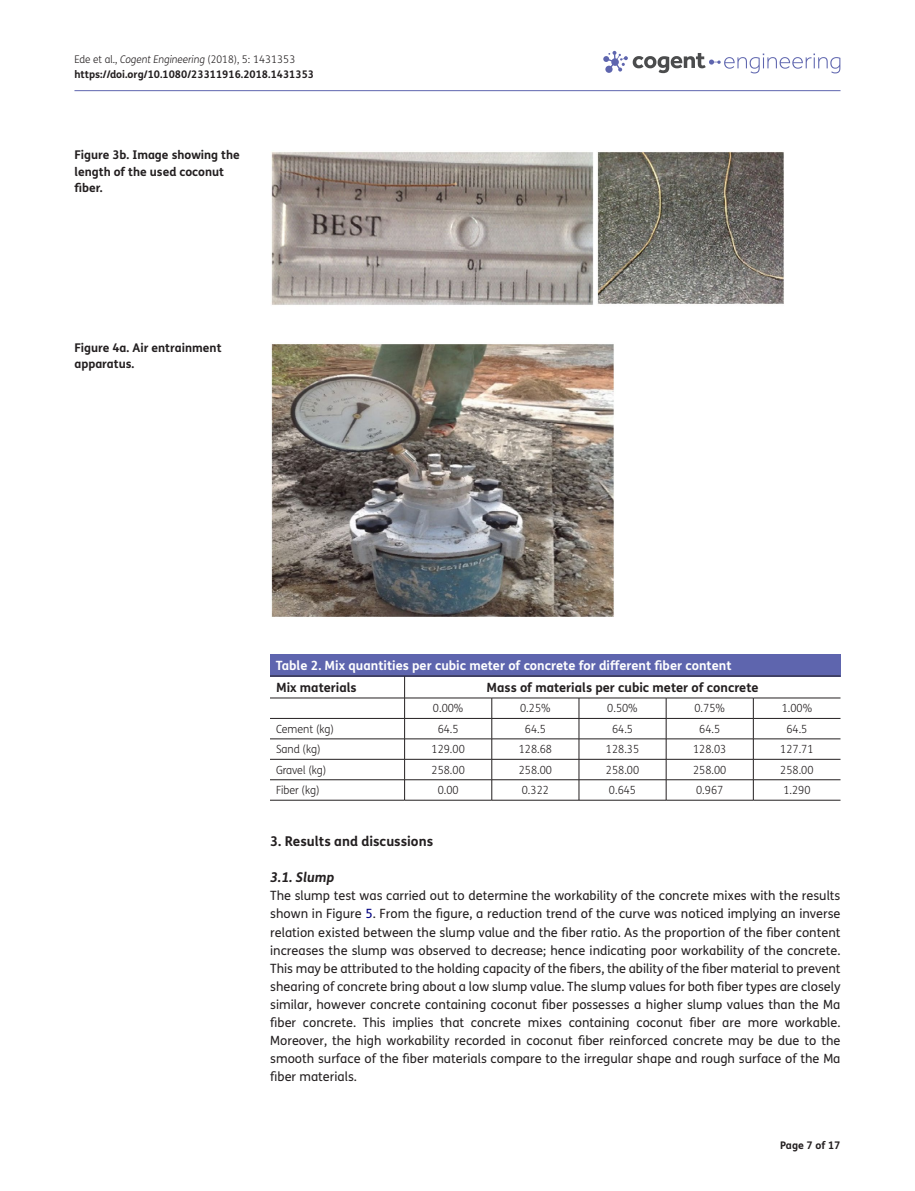
<style>
.page{position:relative;width:915px;height:1191px;background:#fff}
.page>*{position:absolute;margin:0;border:0;box-sizing:border-box;transform-origin:0 0}
.t1{font:700 13.5px "FS Me Pro";color:#231f20}
.t2{font:italic 700 13.5px "FS Me Pro";color:#231f20}
.t3{font:12.75px/18px "FS Me Pro";color:#231f20;text-align:justify}
.t4{font:700 12.75px "FS Me Pro";color:#fff}
.t5{font:700 12.75px "FS Me Pro";color:#231f20}
.t6{font:700 12px/16.5px "FS Me Pro";color:#231f20}
.t7{font:300 11.25px "FS Me Pro";color:#231f20;scale:.95 1}
.t8{font:700 10.5px/15px "FS Me Pro";color:#231f20}
.s1{font-weight:300}
.s2{font-weight:300;font-style:italic}
.s3{color:#000080}
</style>
<div class="page">
<hr style="left:74px;top:90px;width:766px;height:1px;background:#5e65ae">
<svg style="left:603px;top:51px;width:237px;height:22px"></svg>
<img style="left:271px;top:151px;width:513px;height:154px">
<img style="left:271px;top:344px;width:343px;height:273px">
<div style="left:270px;top:654px;width:570px;height:22px;background:#5e65ae"></div>
<hr style="left:270px;top:676px;width:570px;height:1px;background:#231f20">
<hr style="left:270px;top:697px;width:134px;height:1px;background:#231f20">
<hr style="left:404px;top:697px;width:87px;height:1px;background:#231f20">
<hr style="left:491px;top:697px;width:87px;height:1px;background:#231f20">
<hr style="left:578px;top:697px;width:88px;height:1px;background:#231f20">
<hr style="left:666px;top:697px;width:87px;height:1px;background:#231f20">
<hr style="left:753px;top:697px;width:87px;height:1px;background:#231f20">
<hr style="left:270px;top:718px;width:134px;height:1px;background:#231f20">
<hr style="left:404px;top:718px;width:87px;height:1px;background:#231f20">
<hr style="left:491px;top:718px;width:87px;height:1px;background:#231f20">
<hr style="left:578px;top:718px;width:88px;height:1px;background:#231f20">
<hr style="left:666px;top:718px;width:87px;height:1px;background:#231f20">
<hr style="left:753px;top:718px;width:87px;height:1px;background:#231f20">
<hr style="left:270px;top:738px;width:134px;height:1px;background:#231f20">
<hr style="left:404px;top:738px;width:87px;height:1px;background:#231f20">
<hr style="left:491px;top:738px;width:87px;height:1px;background:#231f20">
<hr style="left:578px;top:738px;width:88px;height:1px;background:#231f20">
<hr style="left:666px;top:738px;width:87px;height:1px;background:#231f20">
<hr style="left:753px;top:738px;width:87px;height:1px;background:#231f20">
<hr style="left:270px;top:759px;width:134px;height:1px;background:#231f20">
<hr style="left:404px;top:759px;width:87px;height:1px;background:#231f20">
<hr style="left:491px;top:759px;width:87px;height:1px;background:#231f20">
<hr style="left:578px;top:759px;width:88px;height:1px;background:#231f20">
<hr style="left:666px;top:759px;width:87px;height:1px;background:#231f20">
<hr style="left:753px;top:759px;width:87px;height:1px;background:#231f20">
<hr style="left:270px;top:779px;width:134px;height:1px;background:#231f20">
<hr style="left:270px;top:800px;width:134px;height:1px;background:#231f20">
<hr style="left:404px;top:779px;width:87px;height:1px;background:#231f20">
<svg style="left:404px;top:676px;width:1px;height:124px"></svg>
<hr style="left:404px;top:800px;width:87px;height:1px;background:#231f20">
<hr style="left:491px;top:779px;width:87px;height:1px;background:#231f20">
<svg style="left:491px;top:698px;width:1px;height:102px"></svg>
<hr style="left:491px;top:800px;width:87px;height:1px;background:#231f20">
<hr style="left:578px;top:779px;width:88px;height:1px;background:#231f20">
<svg style="left:578px;top:698px;width:1px;height:102px"></svg>
<hr style="left:578px;top:800px;width:88px;height:1px;background:#231f20">
<hr style="left:666px;top:779px;width:87px;height:1px;background:#231f20">
<svg style="left:665px;top:698px;width:1px;height:102px"></svg>
<hr style="left:666px;top:800px;width:87px;height:1px;background:#231f20">
<hr style="left:753px;top:779px;width:87px;height:1px;background:#231f20">
<svg style="left:752px;top:698px;width:1px;height:102px"></svg>
<hr style="left:753px;top:800px;width:87px;height:1px;background:#231f20">
<p class="t8" style="left:74px;top:51px;width:241px"><span class="s1">Ede et al.,</span> <span class="s2">Cogent Engineering</span> <span class="s1">(2018), 5: 1431353 </span>https://doi.org/10.1080/23311916.2018.1431353</p>
<p class="t6" style="left:74px;top:146px;width:167px">Figure 3b. Image showing the length of the used coconut fiber.</p>
<p class="t6" style="left:74px;top:338px;width:148px">Figure 4a. Air entrainment apparatus.</p>
<p class="t4" style="left:276px;top:655px;width:457px">Table 2. Mix quantities per cubic meter of concrete for different fiber content</p>
<p class="t5" style="left:276px;top:677px;width:82px">Mix materials</p>
<p class="t5" style="left:486px;top:677px;width:273px">Mass of materials per cubic meter of concrete</p>
<p class="t7" style="left:433px;top:701px;width:34px">0.00%</p>
<p class="t7" style="left:520px;top:701px;width:34px">0.25%</p>
<p class="t7" style="left:607px;top:701px;width:34px">0.50%</p>
<p class="t7" style="left:694px;top:701px;width:34px">0.75%</p>
<p class="t7" style="left:781px;top:701px;width:34px">1.00%</p>
<p class="t7" style="left:276px;top:721px;width:63px">Cement (kg)</p>
<p class="t7" style="left:437px;top:721px;width:24px">64.5</p>
<p class="t7" style="left:524px;top:721px;width:24px">64.5</p>
<p class="t7" style="left:612px;top:721px;width:24px">64.5</p>
<p class="t7" style="left:699px;top:721px;width:24px">64.5</p>
<p class="t7" style="left:786px;top:721px;width:24px">64.5</p>
<p class="t7" style="left:276px;top:741px;width:48px">Sand (kg)</p>
<p class="t7" style="left:431px;top:741px;width:36px">129.00</p>
<p class="t7" style="left:518px;top:741px;width:36px">128.68</p>
<p class="t7" style="left:605px;top:741px;width:36px">128.35</p>
<p class="t7" style="left:692px;top:741px;width:36px">128.03</p>
<p class="t7" style="left:780px;top:741px;width:36px">127.71</p>
<p class="t7" style="left:276px;top:762px;width:55px">Gravel (kg)</p>
<p class="t7" style="left:431px;top:762px;width:36px">258.00</p>
<p class="t7" style="left:518px;top:762px;width:36px">258.00</p>
<p class="t7" style="left:605px;top:762px;width:36px">258.00</p>
<p class="t7" style="left:692px;top:762px;width:36px">258.00</p>
<p class="t7" style="left:780px;top:762px;width:36px">258.00</p>
<p class="t7" style="left:276px;top:782px;width:47px">Fiber (kg)</p>
<p class="t7" style="left:437px;top:782px;width:24px">0.00</p>
<p class="t7" style="left:521px;top:782px;width:30px">0.322</p>
<p class="t7" style="left:608px;top:782px;width:30px">0.645</p>
<p class="t7" style="left:696px;top:782px;width:30px">0.967</p>
<p class="t7" style="left:783px;top:782px;width:30px">1.290</p>
<p class="t1" style="left:270px;top:831px;width:164px">3. Results and discussions</p>
<p class="t2" style="left:270px;top:867px;width:65px">3.1. Slump</p>
<p class="t3" style="left:270px;top:886px;width:571px">The slump test was carried out to determine the workability of the concrete mixes with the results shown in Figure <span class="s3">5</span>. From the figure, a reduction trend of the curve was noticed implying an inverse relation existed between the slump value and the fiber ratio. As the proportion of the fiber content increases the slump was observed to decrease; hence indicating poor workability of the concrete.<br>This may be attributed to the holding capacity of the fibers, the ability of the fiber material to prevent shearing of concrete bring about a low slump value. The slump values for both fiber types are closely similar, however concrete containing coconut fiber possesses a higher slump values than the Ma fiber concrete. This implies that concrete mixes containing coconut fiber are more workable.<br>Moreover, the high workability recorded in coconut fiber reinforced concrete may be due to the smooth surface of the fiber materials compare to the irregular shape and rough surface of the Ma fiber materials.</p>
<p class="t8" style="left:780px;top:1137px;width:62px">Page 7 of 17</p>
</div>
